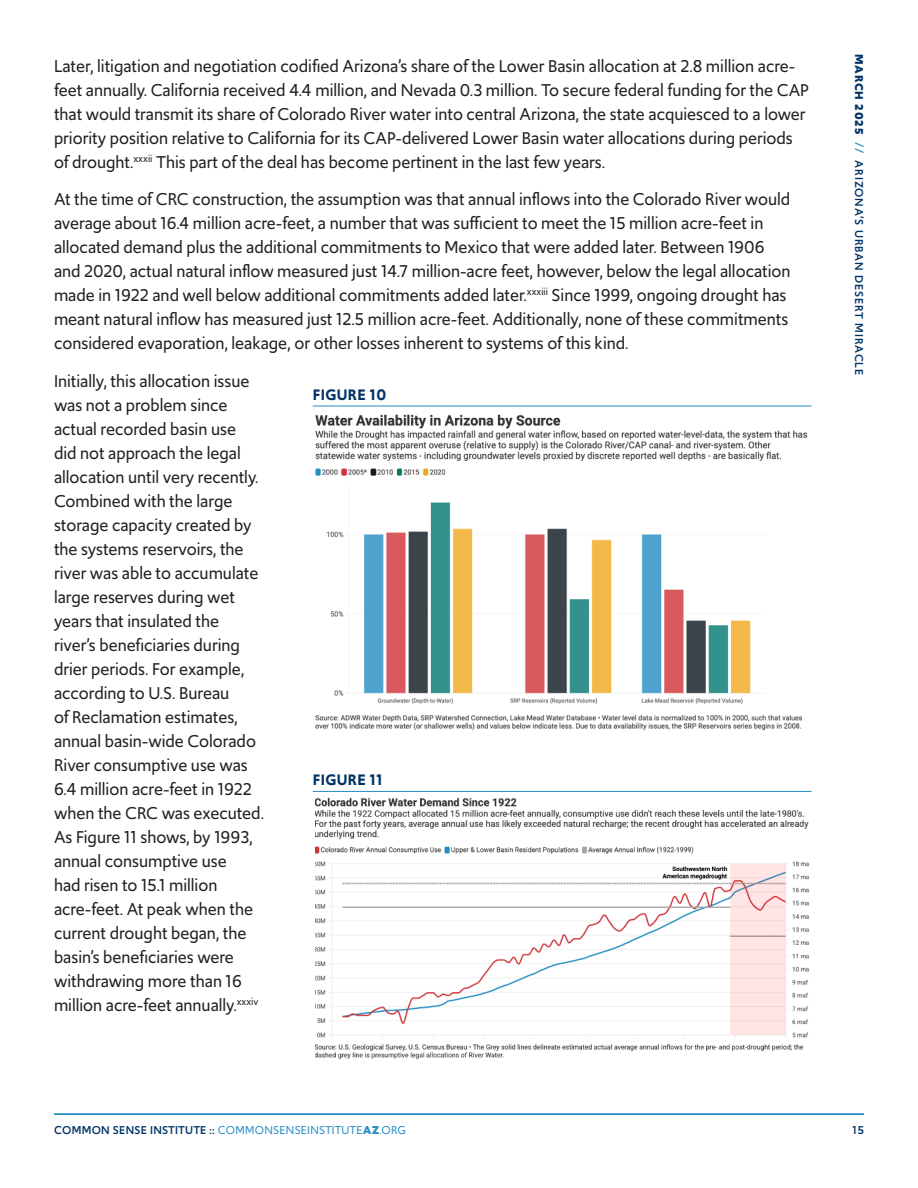
<style>
.page{position:relative;width:918px;height:1188px;background:#fff}
.page>*{position:absolute;margin:0;border:0;box-sizing:border-box;transform-origin:0 0}
.t1{font:18px/24px "Upgrade";color:#231f20}
.Figure_Label{font:600 16.05px "Upgrade";letter-spacing:.025em;color:#036}
.t2{font:12px "Upgrade";letter-spacing:.025em;color:#298dc2}
.t3{font:500 12px "Upgrade";letter-spacing:.075em;color:#036}
.s1{font-weight:700}
.s2{color:#298dc2}
.s3{font-weight:500;color:#036}
</style>
<div class="page">
<hr style="left:54px;top:1113px;width:810px;height:2px;background:#298dc2">
<hr style="left:313px;top:406px;width:499px;height:1px;background:#298dc2">
<img style="left:315px;top:414px;width:493px;height:317px">
<hr style="left:313px;top:791px;width:499px;height:1px;background:#298dc2">
<img style="left:315px;top:797px;width:494px;height:263px">
<p class="t1" style="left:54px;top:54px;width:757px">Later, litigation and negotiation codified Arizona’s share of the Lower Basin allocation at 2.8 million acre&shy;feet annually. California received 4.4 million, and Nevada 0.3 million. To secure federal funding for the CAP that would transmit its share of Colorado River water into central Arizona, the state acquiesced to a lower priority position relative to California for its CAP-delivered Lower Basin water allocations during periods of drought.<sup>xxxii</sup> This part of the deal has become pertinent in the last few years.</p>
<p class="t1" style="left:54px;top:187px;width:738px">At the time of CRC construction, the assumption was that annual inflows into the Colorado River would average about 16.4 million acre-feet, a number that was sufficient to meet the 15 million acre-feet in allocated demand plus the additional commitments to Mexico that were added later. Between 1906 and 2020, actual natural inflow measured just 14.7 million-acre feet, however, below the legal allocation made in 1922 and well below additional commitments added later.<sup>xxxiii</sup> Since 1999, ongoing drought has meant natural inflow has measured just 12.5 million acre-feet. Additionally, none of these commitments considered evaporation, leakage, or other losses inherent to systems of this kind.</p>
<p class="t1" style="left:54px;top:369px;width:212px">Initially, this allocation issue was not a problem since actual recorded basin use<br>did not approach the legal allocation until very recently.<br>Combined with the large storage capacity created by the systems reservoirs, the river was able to accumulate large reserves during wet years that insulated the river’s beneficiaries during drier periods. For example, according to U.S. Bureau<br>of Reclamation estimates, annual basin-wide Colorado<br>River consumptive use was<br>6.4 million acre-feet in 1922 when the CRC was executed.<br>As Figure 11 shows, by 1993, annual consumptive use<br>had risen to 15.1 million acre-feet. At peak when the current drought began, the basin’s beneficiaries were withdrawing more than 16 million acre-feet annually.<sup>xxxiv</sup></p>
<p class="Figure_Label" style="left:313px;top:384px;width:75px">FIGURE 10</p>
<p class="Figure_Label" style="left:313px;top:769px;width:71px">FIGURE 11</p>
<p class="t3" style="left:867px;top:54px;width:323px;rotate:90deg"><span class="s1">MARCH 2025</span> <span class="s2">//</span> ARIZONA’S URBAN DESERT MIRACLE</p>
<p class="t2" style="left:54px;top:1122px;width:353px"><span class="s3">COMMON SENSE INSTITUTE ::</span> COMMONSENSEINSTITUTE<span class="s1">AZ</span>.ORG</p>
<p class="t3" style="left:852px;top:1122px;width:13px">15</p>
</div>
